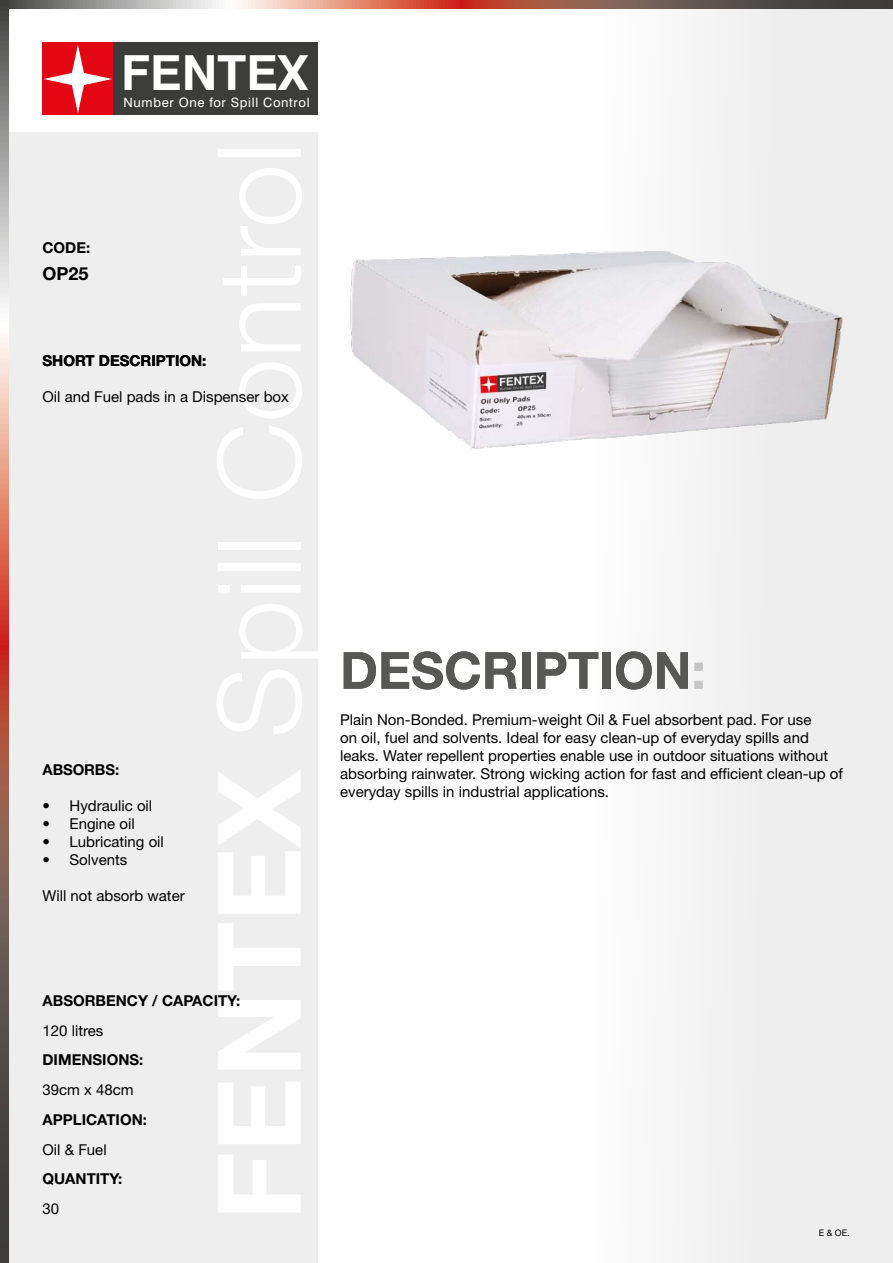
<style>
.page{position:relative;width:893px;height:1263px;background:#fff}
.page>*{position:absolute;margin:0;border:0;box-sizing:border-box;transform-origin:0 0}
.t1{font:700 51px "Helvetica Neue LT Std";color:#575756}
.t2{font:700 48.45px "Swiss 721 BT";color:#fff}
.t3{font:700 18px "Helvetica Neue LT Std";color:#000}
.t4{font:15px/18px "Helvetica Neue LT Std";color:#000}
.t5{font:700 15px "Helvetica Neue LT Std";color:#000}
.t6{font:12.9px "Swiss 721 BT";letter-spacing:.05em;color:#fff}
.t7{font:9px "Helvetica Neue LT Std";color:#000}
.s1{color:#c6c6c6}
</style>
<div class="page">
<div style="left:595px;top:0;width:298px;height:1263px;background:#eee"></div>
<div style="left:0;top:132px;width:318px;height:1131px;background:#eee"></div>
<svg style="left:9px;top:0;width:884px;height:9px;background:#9e776d"></svg>
<div style="left:113px;top:43px;width:205px;height:72px;background:#3c3c3b"></div>
<div style="left:43px;top:43px;width:70px;height:72px;background:#e30613"></div>
<svg style="left:46px;top:48px;width:64px;height:63px"></svg>
<svg style="left:0;top:0;width:9px;height:1263px;background:#9c766c"></svg>
<img style="left:350px;top:242px;width:493px;height:217px">
<h2 class="t2" style="left:121px;top:43px;width:189px">FENTEX</h2>
<p class="t6" style="left:124px;top:94px;width:188px">Number One for Spill Control</p>
<p class="t5" style="left:43px;top:238px;width:49px">CODE:</p>
<p class="t3" style="left:43px;top:262px;width:48px">OP25</p>
<p class="t5" style="left:43px;top:352px;width:165px">SHORT DESCRIPTION:</p>
<p class="t4" style="left:43px;top:388px;width:248px">Oil and Fuel pads in a Dispenser box</p>
<p class="t5" style="left:43px;top:761px;width:78px">ABSORBS:</p>
<p class="t4" style="left:43px;top:797px;width:111px">• Hydraulic oil</p>
<p class="t4" style="left:43px;top:815px;width:94px">• Engine oil</p>
<p class="t4" style="left:43px;top:833px;width:123px">• Lubricating oil</p>
<p class="t4" style="left:43px;top:851px;width:86px">• Solvents</p>
<p class="t4" style="left:43px;top:887px;width:144px">Will not absorb water</p>
<p class="t5" style="left:43px;top:991px;width:199px">ABSORBENCY / CAPACITY:</p>
<p class="t4" style="left:43px;top:1021px;width:62px">120 litres</p>
<p class="t5" style="left:43px;top:1051px;width:102px">DIMENSIONS:</p>
<p class="t4" style="left:43px;top:1080px;width:93px">39cm x 48cm</p>
<p class="t5" style="left:43px;top:1110px;width:106px">APPLICATION:</p>
<p class="t4" style="left:43px;top:1140px;width:66px">Oil &amp; Fuel</p>
<p class="t5" style="left:43px;top:1170px;width:81px">QUANTITY:</p>
<p class="t4" style="left:43px;top:1199px;width:18px">30</p>
<h1 class="t1" style="left:340px;top:639px;width:367px">DESCRIPTION<span class="s1">:</span></h1>
<p class="t4" style="left:340px;top:710px;width:504px">Plain Non-Bonded. Premium-weight Oil &amp; Fuel absorbent pad. For use<br>on oil, fuel and solvents. Ideal for easy clean-up of everyday spills and leaks. Water repellent properties enable use in outdoor situations without absorbing rainwater. Strong wicking action for fast and efficient clean-up of everyday spills in industrial applications.</p>
<p class="t7" style="left:819px;top:1227px;width:33px">E &amp; OE.</p>
</div>
